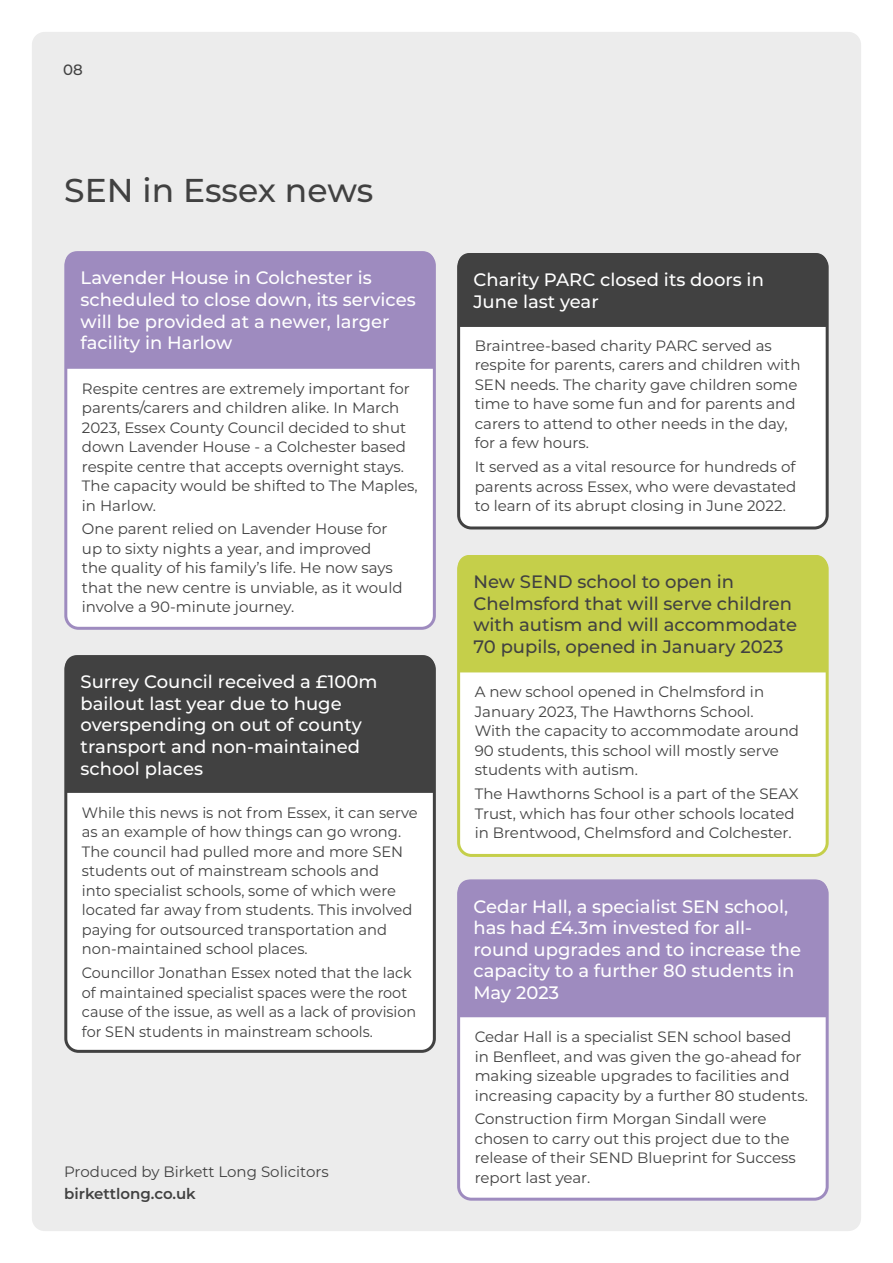
<style>
.page{position:relative;width:893px;height:1263px;background:#fff}
.page>*{position:absolute;margin:0;border:0;box-sizing:border-box;transform-origin:0 0}
.t1{font:500 33px "Montserrat";color:#414141}
.t2{font:500 18px/21.6px "Montserrat";color:#fff}
.t3{font:500 18px/21.6px "Montserrat";color:#414141}
.t4{font:15px/19.5px "Montserrat";color:#414141}
.t5{font:15px/19.5px "Montserrat";color:#414141;scale:.96 1}
.t6{font:600 15px "Montserrat";color:#414141}
.t7{font:500 15px "Montserrat";color:#414141}
</style>
<div class="page">
<div style="left:32px;top:32px;width:829px;height:1199px;background:#ececec;border-radius:13px"></div>
<div style="left:66px;top:253px;width:368px;height:375px;background:#fff;border-radius:13px"></div>
<div style="left:64px;top:251px;width:372px;height:379px;border:3px solid #9e8bbf;border-radius:13px"></div>
<div style="left:65px;top:251px;width:369px;height:118px;background:#9e8bbf"></div>
<div style="left:459px;top:255px;width:368px;height:273px;background:#fff;border-radius:13px"></div>
<div style="left:457px;top:253px;width:372px;height:276px;border:3px solid #414141;border-radius:13px"></div>
<div style="left:458px;top:253px;width:369px;height:74px;background:#414141"></div>
<div style="left:459px;top:556px;width:368px;height:299px;background:#fff;border-radius:13px"></div>
<div style="left:457px;top:555px;width:372px;height:302px;border:3px solid #c5cf4a;border-radius:13px"></div>
<div style="left:458px;top:555px;width:369px;height:117px;background:#c5cf4a"></div>
<div style="left:459px;top:881px;width:368px;height:318px;background:#fff;border-radius:13px"></div>
<div style="left:457px;top:880px;width:372px;height:321px;border:3px solid #9e8bbf;border-radius:13px"></div>
<div style="left:458px;top:880px;width:369px;height:137px;background:#9e8bbf"></div>
<div style="left:66px;top:657px;width:368px;height:394px;background:#fff;border-radius:13px"></div>
<div style="left:64px;top:655px;width:372px;height:398px;border:3px solid #414141;border-radius:13px"></div>
<div style="left:65px;top:655px;width:369px;height:138px;background:#414141"></div>
<p class="t7" style="left:63px;top:59px;width:21px">08</p>
<h1 class="t1" style="left:64px;top:167px;width:310px">SEN in Essex news</h1>
<p class="t2" style="left:81px;top:266px;width:337px">Lavender House in Colchester is scheduled to close down, its services will be provided at a newer, larger facility in Harlow</p>
<p class="t4" style="left:82px;top:378px;width:337px">Respite centres are extremely important for parents/carers and children alike. In March 2023, Essex County Council decided to shut down Lavender House - a Colchester based respite centre that accepts overnight stays.<br>The capacity would be shifted to The Maples, in Harlow.</p>
<p class="t4" style="left:82px;top:519px;width:322px">One parent relied on Lavender House for up to sixty nights a year, and improved<br>the quality of his family’s life. He now says that the new centre is unviable, as it would involve a 90-minute journey.</p>
<p class="t2" style="left:81px;top:670px;width:298px">Surrey Council received a £100m bailout last year due to huge overspending on out of county transport and non-maintained school places</p>
<p class="t4" style="left:82px;top:802px;width:337px">While this news is not from Essex, it can serve as an example of how things can go wrong.<br>The council had pulled more and more SEN students out of mainstream schools and<br>into specialist schools, some of which were located far away from students. This involved paying for outsourced transportation and non-maintained school places.</p>
<p class="t5" style="left:82px;top:962px;width:350px">Councillor Jonathan Essex noted that the lack of maintained specialist spaces were the root cause of the issue, as well as a lack of provision for SEN students in mainstream schools.</p>
<p class="t4" style="left:64px;top:1161px;width:266px">Produced by Birkett Long Solicitors</p>
<p class="t6" style="left:64px;top:1183px;width:133px">birkettlong.co.uk</p>
<p class="t2" style="left:473px;top:268px;width:292px">Charity PARC closed its doors in<br>June last year</p>
<p class="t4" style="left:475px;top:335px;width:327px">Braintree-based charity PARC served as respite for parents, carers and children with SEN needs. The charity gave children some time to have some fun and for parents and carers to attend to other needs in the day, for a few hours.</p>
<p class="t4" style="left:475px;top:456px;width:323px;text-align:justify">It served as a vital resource for hundreds of parents across Essex, who were devastated to learn of its abrupt closing in June 2022.</p>
<p class="t3" style="left:473px;top:570px;width:325px">New SEND school to open in<br>Chelmsford that will serve children with autism and will accommodate<br>70 pupils, opened in January 2023</p>
<p class="t4" style="left:475px;top:682px;width:326px">A new school opened in Chelmsford in January 2023, The Hawthorns School.<br>With the capacity to accommodate around 90 students, this school will mostly serve students with autism.</p>
<p class="t4" style="left:475px;top:783px;width:325px">The Hawthorns School is a part of the SEAX<br>Trust, which has four other schools located in Brentwood, Chelmsford and Colchester.</p>
<p class="t2" style="left:473px;top:895px;width:329px">Cedar Hall, a specialist SEN school, has had £4.3m invested for all&shy;round upgrades and to increase the capacity to a further 80 students in<br>May 2023</p>
<p class="t4" style="left:475px;top:1026px;width:335px">Cedar Hall is a specialist SEN school based in Benfleet, and was given the go-ahead for making sizeable upgrades to facilities and increasing capacity by a further 80 students.</p>
<p class="t4" style="left:475px;top:1109px;width:323px">Construction firm Morgan Sindall were chosen to carry out this project due to the release of their SEND Blueprint for Success report last year.</p>
</div>
